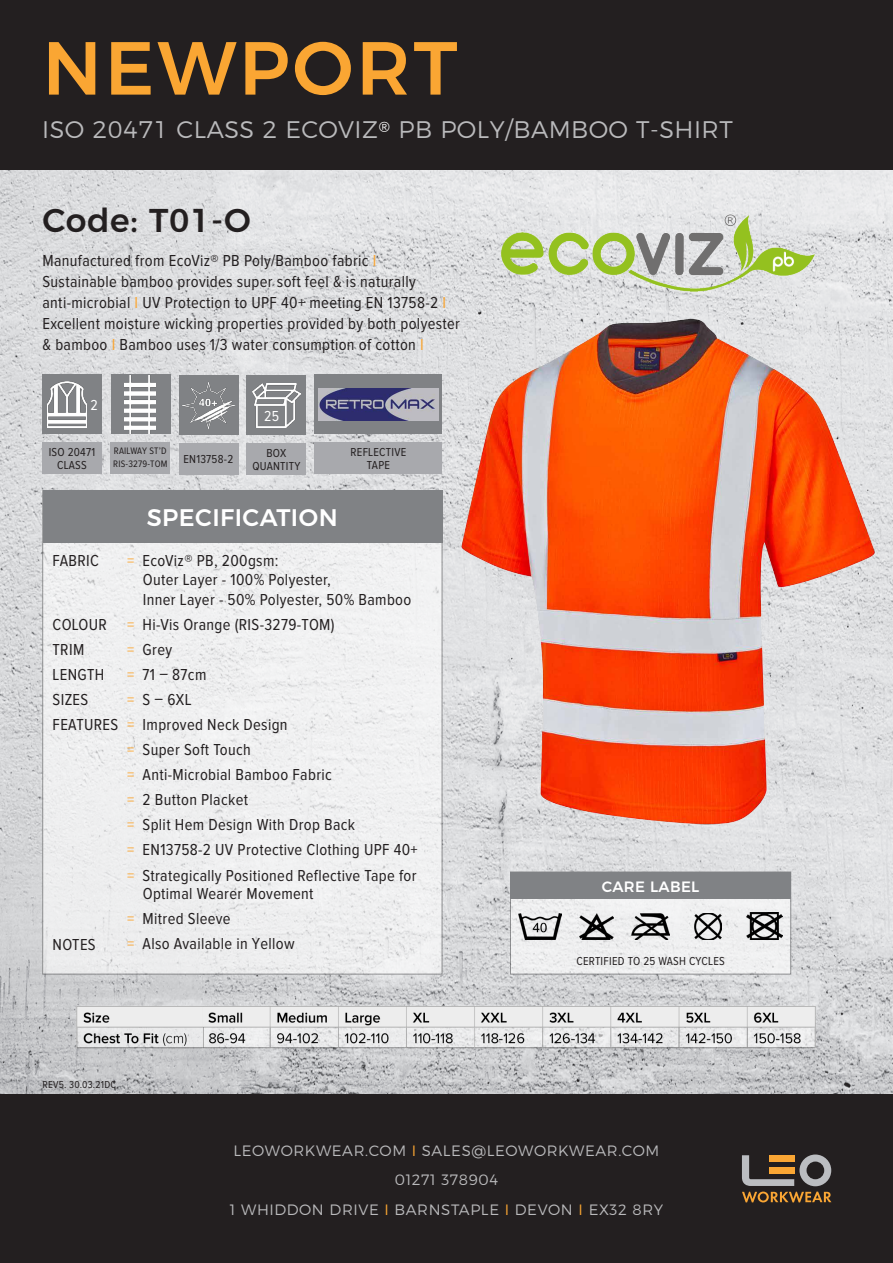
<style>
.page{position:relative;width:893px;height:1263px;background:#fff}
.page>*{position:absolute;margin:0;border:0;box-sizing:border-box;transform-origin:0 0}
.t1{font:500 75px "Montserrat";letter-spacing:.04em;color:#faa633}
.t2{font:500 33px "Montserrat";letter-spacing:.02em;color:#231f20}
.subhead{font:300 24px "Montserrat";letter-spacing:.02em;color:#bababc}
.subhead-2{font:500 24px "Montserrat";letter-spacing:.02em;color:#fff}
.body{font:16.5px/21px "Proxima Nova Cond";letter-spacing:.02em;color:#231f20}
.body-2{font:300 15px "Montserrat";letter-spacing:.04em;color:#bababc}
.subhead-3{font:500 15px "Montserrat";letter-spacing:.02em;color:#fff}
.body-3{font:15px "Proxima Nova Cond";color:#fff}
.body-4{font:12px/13.5px "Proxima Nova Cond";letter-spacing:.02em;color:#231f20;text-align:center}
.body-5{font:10.5px "Proxima Nova Cond";letter-spacing:.02em;color:#231f20}
.body-6{font:9.75px/13.5px "Proxima Nova Cond";letter-spacing:.02em;color:#231f20}
.s1{font-family:"Proxima Nova Cond";font-weight:400;color:#fff}
.s2{color:#faa633}
</style>
<div class="page">
<img style="left:0;top:169px;width:893px;height:925px">
<div style="left:510px;top:872px;width:281px;height:102px;background:#eff0f1"></div>
<div style="left:43px;top:491px;width:399px;height:483px;background:#efeff0"></div>
<div style="left:0;top:0;width:893px;height:169px;background:#231f20"></div>
<div style="left:0;top:1094px;width:893px;height:169px;background:#231f20"></div>
<div style="left:43px;top:491px;width:399px;height:52px;background:#808285"></div>
<div style="left:510px;top:872px;width:281px;height:27px;background:#808285"></div>
<img style="left:74px;top:1003px;width:745px;height:45px">
<svg style="left:742px;top:1155px;width:89px;height:47px"></svg>
<img style="left:519px;top:913px;width:42px;height:27px">
<img style="left:579px;top:913px;width:35px;height:27px">
<img style="left:632px;top:913px;width:37px;height:27px">
<img style="left:694px;top:913px;width:28px;height:27px">
<img style="left:747px;top:913px;width:35px;height:27px">
<div style="left:42px;top:375px;width:60px;height:59px;background:#808285"></div>
<div style="left:42px;top:442px;width:60px;height:32px;background:#a8a9ad"></div>
<div style="left:247px;top:376px;width:59px;height:59px;background:#808285"></div>
<div style="left:179px;top:376px;width:59px;height:59px;background:#808285"></div>
<div style="left:247px;top:443px;width:59px;height:32px;background:#a8a9ad"></div>
<div style="left:179px;top:443px;width:59px;height:32px;background:#a8a9ad"></div>
<img style="left:47px;top:381px;width:39px;height:47px">
<img style="left:253px;top:384px;width:47px;height:43px">
<div style="left:111px;top:442px;width:59px;height:32px;background:#a8a9ad"></div>
<div style="left:111px;top:375px;width:60px;height:59px;background:#808285"></div>
<img style="left:124px;top:375px;width:31px;height:59px">
<img style="left:182px;top:382px;width:53px;height:47px">
<div style="left:315px;top:375px;width:127px;height:59px;background:#808285"></div>
<div style="left:315px;top:442px;width:127px;height:32px;background:#a8a9ad"></div>
<img style="left:319px;top:389px;width:119px;height:31px">
<img style="left:460px;top:304px;width:416px;height:535px">
<img style="left:501px;top:212px;width:313px;height:80px">
<p class="t1" style="left:43px;top:8px;width:417px">NEWPORT</p>
<p class="subhead" style="left:42px;top:110px;width:692px">ISO 20471 CLASS 2 ECOVIZ<span class="s1">®</span> PB POLY/BAMBOO T-SHIRT</p>
<p class="t2" style="left:43px;top:194px;width:210px">Code: T01-O</p>
<p class="body" style="left:43px;top:250px;width:419px">Manufactured from EcoViz® PB Poly/Bamboo fabric <span class="s2">I<br></span>Sustainable bamboo provides super soft feel &amp; is naturally anti-microbial <span class="s2">I</span> UV Protection to UPF 40+ meeting EN 13758-2 <span class="s2">I </span>Excellent moisture wicking properties provided by both polyester &amp; bamboo <span class="s2">I</span> Bamboo uses 1/3 water consumption of cotton <span class="s2">I</span></p>
<p class="body-3" style="left:90px;top:398px;width:9px">2</p>
<p class="body-3" style="left:264px;top:409px;width:17px">25</p>
<p class="body-6" style="left:113px;top:444px;width:56px">RAILWAY ST’D<br>RIS-3279-TOM</p>
<p class="body-4" style="left:351px;top:445px;width:57px">REFLECTIVE<br>TAPE</p>
<p class="body-4" style="left:49px;top:445px;width:48px">ISO 20471<br>CLASS</p>
<p class="body-4" style="left:252px;top:447px;width:49px">BOX<br>QUANTITY</p>
<p class="body-4" style="left:183px;top:452px;width:51px">EN13758-2</p>
<p class="subhead-2" style="left:147px;top:498px;width:192px">SPECIFICATION</p>
<p class="body" style="left:53px;top:550px;width:48px">FABRIC</p>
<p class="body" style="left:53px;top:615px;width:56px">COLOUR</p>
<p class="body" style="left:53px;top:640px;width:33px">TRIM</p>
<p class="body" style="left:53px;top:665px;width:53px">LENGTH</p>
<p class="body" style="left:53px;top:690px;width:37px">SIZES</p>
<p class="body" style="left:53px;top:715px;width:67px">FEATURES</p>
<p class="body" style="left:53px;top:935px;width:45px">NOTES</p>
<p class="body" style="left:143px;top:551px;width:270px;line-height:19.5px;text-indent:-16px"><span class="s2">=</span> EcoViz® PB, 200gsm:<br>Outer Layer - 100% Polyester,<br>Inner Layer - 50% Polyester, 50% Bamboo</p>
<p class="body" style="left:127px;top:614px;width:209px"><span class="s2">=</span> Hi-Vis Orange (RIS-3279-TOM)</p>
<p class="body" style="left:127px;top:639px;width:46px"><span class="s2">=</span> Grey</p>
<p class="body" style="left:127px;top:664px;width:81px"><span class="s2">=</span> 71 – 87cm</p>
<p class="body" style="left:127px;top:689px;width:66px"><span class="s2">=</span> S – 6XL</p>
<p class="body" style="left:127px;top:714px;width:162px"><span class="s2">=</span> Improved Neck Design</p>
<p class="body" style="left:127px;top:739px;width:125px"><span class="s2">=</span> Super Soft Touch</p>
<p class="body" style="left:127px;top:764px;width:206px"><span class="s2">=</span> Anti-Microbial Bamboo Fabric</p>
<p class="body" style="left:127px;top:789px;width:122px"><span class="s2">=</span> 2 Button Placket</p>
<p class="body" style="left:127px;top:814px;width:229px"><span class="s2">=</span> Split Hem Design With Drop Back</p>
<p class="body" style="left:127px;top:839px;width:292px"><span class="s2">=</span> EN13758-2 UV Protective Clothing UPF 40+</p>
<p class="body" style="left:143px;top:867px;width:275px;line-height:18px;text-indent:-16px"><span class="s2">=</span> Strategically Positioned Reflective Tape for<br>Optimal Wearer Movement</p>
<p class="body" style="left:127px;top:909px;width:105px"><span class="s2">=</span> Mitred Sleeve</p>
<p class="body" style="left:127px;top:934px;width:169px"><span class="s2">=</span> Also Available in Yellow</p>
<p class="subhead-3" style="left:602px;top:875px;width:99px">CARE LABEL</p>
<p class="body-4" style="left:576px;top:955px;width:150px">CERTIFIED TO 25 WASH CYCLES</p>
<p class="body-5" style="left:43px;top:1080px;width:75px">REV5. 30.03.21DC</p>
<p class="body-2" style="left:234px;top:1139px;width:427px">LEOWORKWEAR.COM <span class="s2">I</span> SALES@LEOWORKWEAR.COM</p>
<p class="body-2" style="left:395px;top:1168px;width:105px">01271 378904</p>
<p class="body-2" style="left:230px;top:1198px;width:435px">1 WHIDDON DRIVE <span class="s2">I</span> BARNSTAPLE <span class="s2">I</span> DEVON <span class="s2">I</span> EX32 8RY</p>
</div>
